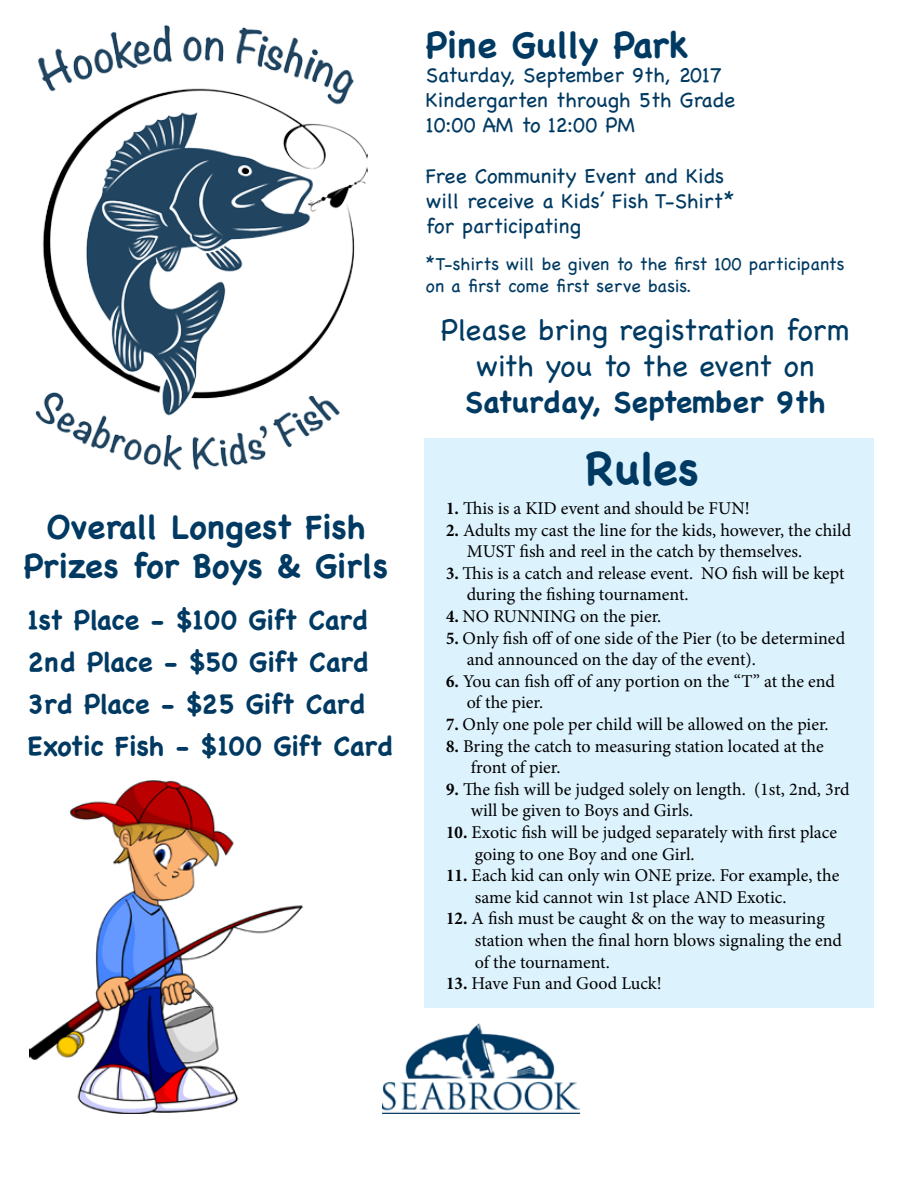
<style>
.page{position:relative;width:918px;height:1188px;background:#fff}
.page>*{position:absolute;margin:0;border:0;box-sizing:border-box;transform-origin:0 0}
.t1{font:700 45px "Chalkboard";letter-spacing:.01em;color:#003a62}
.t2{font:700 36px "Chalkboard";color:#003a62}
.t3{font:700 33px/39.6px "Chalkboard";color:#003a62;text-align:center}
.t4{font:30px/36px "Chalkboard";color:#003a62;text-align:center}
.t5{font:700 30px "Chalkboard";color:#003a62}
.t6{font:700 27px/42px "Chalkboard";color:#003a62}
.t7{font:21px/25.2px "Chalkboard";color:#003a62}
.t8{font:18px/21.6px "Minion Pro";letter-spacing:-.005em;color:#000}
.t9{font:18px/21.6px "Chalkboard";color:#003a62}
.s1{font-weight:700;font-stretch:condensed}
</style>
<div class="page">
<img style="left:30px;top:780px;width:274px;height:333px">
<img style="left:382px;top:1024px;width:197px;height:89px">
<img style="left:35px;top:25px;width:332px;height:446px">
<div style="left:424px;top:438px;width:449px;height:570px;background:#dcf2fd"></div>
<h3 class="t3" style="left:24px;top:507px;width:366px">Overall Longest Fish<br>Prizes for Boys &amp; Girls</h3>
<h3 class="t6" style="left:28px;top:599px;width:367px">1st Place - $100 Gift Card<br>2nd Place - $50 Gift Card<br>3rd Place - $25 Gift Card<br>Exotic Fish - $100 Gift Card</h3>
<h2 class="t2" style="left:426px;top:23px;width:264px">Pine Gully Park</h2>
<p class="t7" style="left:426px;top:62px;width:311px">Saturday, September 9th, 2017<br>Kindergarten through 5th Grade<br>10:00 AM to 12:00 PM</p>
<p class="t7" style="left:426px;top:163px;width:310px">Free Community Event and Kids will receive a Kids’ Fish T-Shirt* for participating</p>
<p class="t9" style="left:426px;top:253px;width:420px">*T-shirts will be given to the first 100 participants on a first come first serve basis.</p>
<h3 class="t4" style="left:441px;top:311px;width:410px">Please bring registration form with you to the event on</h3>
<h3 class="t5" style="left:465px;top:384px;width:362px">Saturday, September 9th</h3>
<h1 class="t1" style="left:586px;top:442px;width:115px">Rules</h1>
<p class="t8" style="left:446px;top:498px;width:305px"><span class="s1">1.</span> This is a KID event and should be FUN!</p>
<p class="t8" style="left:467px;top:519px;width:386px;text-indent:-20px"><span class="s1">2.</span> Adults my cast the line for the kids, however, the child<br>MUST fish and reel in the catch by themselves.</p>
<p class="t8" style="left:467px;top:562px;width:379px;text-indent:-20px"><span class="s1">3.</span> This is a catch and release event. NO fish will be kept during the fishing tournament.</p>
<p class="t8" style="left:446px;top:606px;width:217px"><span class="s1">4.</span> NO RUNNING on the pier.</p>
<p class="t8" style="left:467px;top:627px;width:380px;text-indent:-20px"><span class="s1">5.</span> Only fish off of one side of the Pier (to be determined and announced on the day of the event).</p>
<p class="t8" style="left:467px;top:670px;width:370px;text-indent:-20px"><span class="s1">6.</span> You can fish off of any portion on the “T” at the end of the pier.</p>
<p class="t8" style="left:446px;top:714px;width:384px"><span class="s1">7.</span> Only one pole per child will be allowed on the pier.</p>
<p class="t8" style="left:471px;top:735px;width:354px;text-indent:-25px"><span class="s1">8.</span> Bring the catch to measuring station located at the front of pier.</p>
<p class="t8" style="left:471px;top:778px;width:380px;text-indent:-25px"><span class="s1">9.</span> The fish will be judged solely on length. (1st, 2nd, 3rd will be given to Boys and Girls.</p>
<p class="t8" style="left:475px;top:822px;width:364px;text-indent:-29px"><span class="s1">10.</span> Exotic fish will be judged separately with first place going to one Boy and one Girl.</p>
<p class="t8" style="left:475px;top:865px;width:366px;text-indent:-29px"><span class="s1">11.</span> Each kid can only win ONE prize. For example, the same kid cannot win 1st place AND Exotic.</p>
<p class="t8" style="left:475px;top:908px;width:369px;text-indent:-29px"><span class="s1">12.</span> A fish must be caught &amp; on the way to measuring station when the final horn blows signaling the end of the tournament.</p>
<p class="t8" style="left:446px;top:973px;width:217px"><span class="s1">13.</span> Have Fun and Good Luck!</p>
</div>
